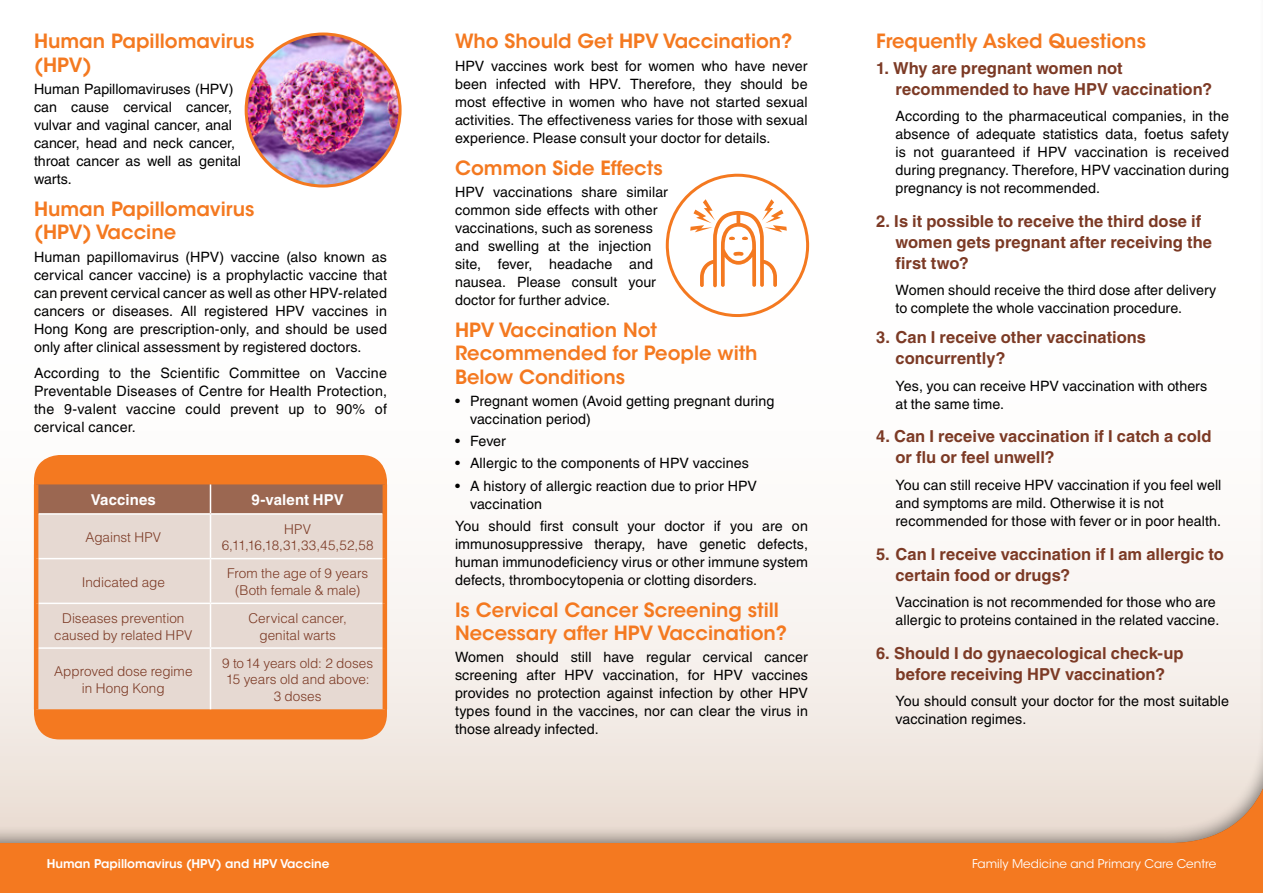
<style>
.page{position:relative;width:1263px;height:893px;background:#f47920}
.page>*{position:absolute;margin:0;border:0;box-sizing:border-box;transform-origin:0 0}
.t1{font:600 19.5px/23.4px "ITC Avant Garde Std";color:#f47920}
.t2{font:700 16.5px/21px "Helvetica LT Std";color:#7c3a25}
.t3{font:700 15px "Helvetica LT Std";letter-spacing:.005em;color:#fff}
.t4{font:14.25px/18px "Helvetica LT Std";letter-spacing:.005em;color:#000}
.t5{font:300 13.5px/16.5px "Helvetica LT Std";color:#7c3a25;text-align:center}
.t6{font:600 12px "ITC Avant Garde Std";color:#fff}
.t7{font:12px "ITC Avant Garde Std";color:#fff}
</style>
<div class="page">
<div style="left:0;top:0;width:1263px;height:845px;background:#000;opacity:.5"></div>
<img style="left:246px;top:34px;width:154px;height:152px">
<div style="left:245px;top:33px;width:157px;height:155px;border:3px solid #f47920;border-radius:50%"></div>
<div style="left:34px;top:455px;width:353px;height:284px;background:#f47920;border-radius:26px"></div>
<div style="left:38px;top:515px;width:345px;height:194px;background:#e6d9d2"></div>
<div style="left:38px;top:484px;width:345px;height:29px;background:#9b6751"></div>
<hr style="left:38px;top:513px;width:172px;height:2px;background:#fff">
<hr style="left:210px;top:513px;width:173px;height:2px;background:#fff">
<hr style="left:210px;top:515px;width:1px;height:43px;background:#fff">
<hr style="left:38px;top:558px;width:172px;height:1px;background:#fff">
<hr style="left:210px;top:558px;width:173px;height:1px;background:#fff">
<hr style="left:210px;top:559px;width:1px;height:44px;background:#fff">
<hr style="left:210px;top:604px;width:1px;height:43px;background:#fff">
<hr style="left:210px;top:649px;width:1px;height:60px;background:#fff">
<hr style="left:38px;top:603px;width:172px;height:1px;background:#fff">
<hr style="left:210px;top:603px;width:173px;height:1px;background:#fff">
<hr style="left:38px;top:647px;width:172px;height:2px;background:#fff">
<hr style="left:210px;top:647px;width:173px;height:2px;background:#fff">
<svg style="left:663px;top:171px;width:148px;height:148px;background:#fdeadc"></svg>
<h1 class="t1" style="left:34px;top:30px;width:222px">Human Papillomavirus (HPV)</h1>
<p class="t4" style="left:34px;top:80px;width:209px">Human Papillomaviruses (HPV) can cause cervical cancer, vulvar and vaginal cancer, anal cancer, head and neck cancer, throat cancer as well as genital warts.</p>
<h1 class="t1" style="left:34px;top:197px;width:222px">Human Papillomavirus (HPV) Vaccine</h1>
<p class="t4" style="left:34px;top:248px;width:354px;text-align:justify">Human papillomavirus (HPV) vaccine (also known as cervical cancer vaccine) is a prophylactic vaccine that can prevent cervical cancer as well as other HPV-related cancers or diseases. All registered HPV vaccines in Hong Kong are prescription-only, and should be used only after clinical assessment by registered doctors.</p>
<p class="t4" style="left:34px;top:364px;width:354px;text-align:justify">According to the Scientific Committee on Vaccine Preventable Diseases of Centre for Health Protection, the 9-valent vaccine could prevent up to 90% of cervical cancer.</p>
<p class="t3" style="left:91px;top:491px;width:67px">Vaccines</p>
<p class="t3" style="left:251px;top:491px;width:94px">9-valent HPV</p>
<p class="t5" style="left:85px;top:529px;width:77px">Against HPV</p>
<p class="t5" style="left:222px;top:520px;width:153px">HPV<br>6,11,16,18,31,33,45,52,58</p>
<p class="t5" style="left:82px;top:573px;width:85px">Indicated age</p>
<p class="t5" style="left:227px;top:565px;width:143px">From the age of 9 years (Both female &amp; male)</p>
<p class="t5" style="left:54px;top:610px;width:140px">Diseases prevention caused by related HPV</p>
<p class="t5" style="left:248px;top:610px;width:100px">Cervical cancer, genital warts</p>
<p class="t5" style="left:54px;top:663px;width:140px">Approved dose regime in Hong Kong</p>
<p class="t5" style="left:222px;top:655px;width:152px">9 to 14 years old: 2 doses<br>15 years old and above:<br>3 doses</p>
<h1 class="t1" style="left:455px;top:30px;width:339px">Who Should Get HPV Vaccination?</h1>
<p class="t4" style="left:455px;top:57px;width:354px;text-align:justify">HPV vaccines work best for women who have never been infected with HPV. Therefore, they should be most effective in women who have not started sexual activities. The effectiveness varies for those with sexual experience. Please consult your doctor for details.</p>
<h1 class="t1" style="left:455px;top:156px;width:209px">Common Side Effects</h1>
<p class="t4" style="left:455px;top:183px;width:214px">HPV vaccinations share similar common side effects with other vaccinations, such as soreness and swelling at the injection site, fever, headache and nausea. Please consult your doctor for further advice.</p>
<h1 class="t1" style="left:455px;top:318px;width:304px">HPV Vaccination Not<br>Recommended for People with<br>Below Conditions</h1>
<p class="t4" style="left:470px;top:392px;width:306px;text-indent:-15px">• Pregnant women (Avoid getting pregnant during vaccination period)</p>
<p class="t4" style="left:455px;top:432px;width:52px">• Fever</p>
<p class="t4" style="left:455px;top:454px;width:295px">• Allergic to the components of HPV vaccines</p>
<p class="t4" style="left:470px;top:477px;width:288px;text-indent:-15px">• A history of allergic reaction due to prior HPV vaccination</p>
<p class="t4" style="left:455px;top:517px;width:354px;text-align:justify">You should first consult your doctor if you are on immunosuppressive therapy, have genetic defects, human immunodeficiency virus or other immune system defects, thrombocytopenia or clotting disorders.</p>
<h1 class="t1" style="left:455px;top:598px;width:334px">Is Cervical Cancer Screening still<br>Necessary after HPV Vaccination?</h1>
<p class="t4" style="left:455px;top:648px;width:354px;text-align:justify">Women should still have regular cervical cancer screening after HPV vaccination, for HPV vaccines provides no protection against infection by other HPV types found in the vaccines, nor can clear the virus in those already infected.</p>
<h1 class="t1" style="left:876px;top:30px;width:272px">Frequently Asked Questions</h1>
<p class="t2" style="left:895px;top:57px;width:318px;text-indent:-20px">1. Why are pregnant women not recommended to have HPV vaccination?</p>
<p class="t4" style="left:895px;top:107px;width:335px;text-align:justify">According to the pharmaceutical companies, in the absence of adequate statistics data, foetus safety is not guaranteed if HPV vaccination is received during pregnancy. Therefore, HPV vaccination during pregnancy is not recommended.</p>
<p class="t2" style="left:895px;top:210px;width:318px;text-indent:-20px">2. Is it possible to receive the third dose if women gets pregnant after receiving the first two?</p>
<p class="t4" style="left:895px;top:281px;width:322px">Women should receive the third dose after delivery to complete the whole vaccination procedure.</p>
<p class="t2" style="left:895px;top:326px;width:252px;text-indent:-20px">3. Can I receive other vaccinations concurrently?</p>
<p class="t4" style="left:895px;top:376px;width:313px">Yes, you can receive HPV vaccination with others at the same time.</p>
<p class="t2" style="left:895px;top:426px;width:317px;text-indent:-20px">4. Can I receive vaccination if I catch a cold or flu or feel unwell?</p>
<p class="t4" style="left:895px;top:476px;width:327px">You can still receive HPV vaccination if you feel well and symptoms are mild. Otherwise it is not recommended for those with fever or in poor health.</p>
<p class="t2" style="left:895px;top:543px;width:330px;text-indent:-20px">5. Can I receive vaccination if I am allergic to certain food or drugs?</p>
<p class="t4" style="left:895px;top:593px;width:325px">Vaccination is not recommended for those who are allergic to proteins contained in the related vaccine.</p>
<p class="t2" style="left:876px;top:642px;width:309px;text-align:center">6. Should I do gynaecological check-up before receiving HPV vaccination?</p>
<p class="t4" style="left:895px;top:692px;width:335px">You should consult your doctor for the most suitable vaccination regimes.</p>
<p class="t6" style="left:47px;top:856px;width:284px">Human Papillomavirus (HPV) and HPV Vaccine</p>
<p class="t7" style="left:972px;top:856px;width:246px">Family Medicine and Primary Care Centre</p>
</div>
